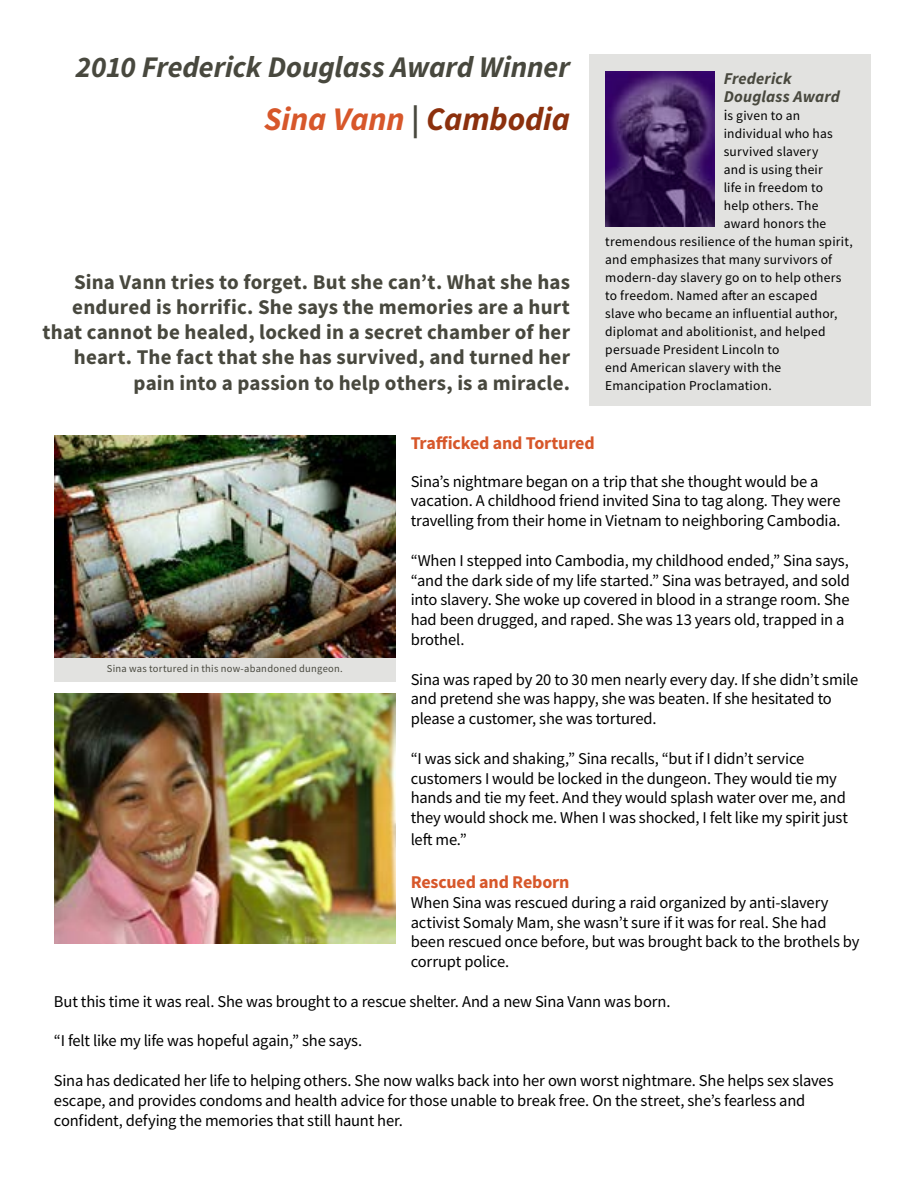
<style>
.page{position:relative;width:918px;height:1188px;background:#fff}
.page>*{position:absolute;margin:0;border:0;box-sizing:border-box;transform-origin:0 0}
.t1{font:italic 700 33px "Source Sans Pro";letter-spacing:-.005em;color:#d7572a}
.t2{font:italic 700 30px "Source Sans Pro";letter-spacing:-.005em;color:#48483e}
.t3{font:700 21px/25.2px "Source Sans Pro";letter-spacing:.01em;color:#48483e;text-align:right}
.t4{font:700 18px "Source Sans Pro";letter-spacing:-.01em;color:#d7572a}
.t5{font:16.5px/19.8px "Source Sans Pro";letter-spacing:-.01em;color:#000}
.t6{font:italic 700 16.5px/18px "Source Sans Pro";letter-spacing:.01em;color:#48483e}
.t7{font:13.5px "Source Sans Pro";letter-spacing:.015em;color:#000}
.t8{font:10.5px "Source Sans Pro";letter-spacing:.025em;color:#48483e}
.s1{color:#48483e}
.s2{color:#8c300d}
.s3{font-size:15px}
</style>
<div class="page">
<div style="left:589px;top:55px;width:282px;height:351px;background:#e2e2e0"></div>
<div style="left:54px;top:657px;width:342px;height:24px;background:#e2e2e0"></div>
<img style="left:605px;top:71px;width:110px;height:155px">
<img style="left:54px;top:435px;width:342px;height:222px">
<img style="left:54px;top:693px;width:342px;height:250px">
<h2 class="t2" style="left:76px;top:46px;width:496px">2010 Frederick Douglass Award Winner</h2>
<h1 class="t1" style="left:264px;top:97px;width:307px">Sina Vann <span class="s1">|</span> <span class="s2">Cambodia</span></h1>
<p class="t3" style="left:43px;top:269px;width:529px">Sina Vann tries to forget. But she can’t. What she has endured is horrific. She says the memories are a hurt that cannot be healed, locked in a secret chamber of her heart. The fact that she has survived, and turned her pain into a passion to help others, is a miracle.</p>
<p class="t6" style="left:724px;top:69px;width:118px">Frederick<br>Douglass Award</p>
<p class="t7" style="left:724px;top:107px;width:78px"><span class="s3">i</span>s given to an</p>
<p class="t7" style="left:724px;top:125px;width:111px">individual who has</p>
<p class="t7" style="left:724px;top:143px;width:96px">survived slavery</p>
<p class="t7" style="left:724px;top:161px;width:101px">and is using their</p>
<p class="t7" style="left:724px;top:179px;width:101px">life in freedom to</p>
<p class="t7" style="left:724px;top:197px;width:96px">help others. The</p>
<p class="t7" style="left:724px;top:215px;width:104px">award honors the</p>
<p class="t7" style="left:605px;top:233px;width:249px">tremendous resilience of the human spirit,</p>
<p class="t7" style="left:605px;top:251px;width:228px">and emphasizes that many survivors of</p>
<p class="t7" style="left:605px;top:269px;width:238px">modern-day slavery go on to help others</p>
<p class="t7" style="left:605px;top:287px;width:214px">to freedom. Named after an escaped</p>
<p class="t7" style="left:605px;top:305px;width:234px">slave who became an influential author,</p>
<p class="t7" style="left:605px;top:323px;width:222px">diplomat and abolitionist, and helped</p>
<p class="t7" style="left:605px;top:340px;width:176px">persuade President Lincoln to</p>
<p class="t7" style="left:605px;top:358px;width:178px">end American slavery with the</p>
<p class="t7" style="left:605px;top:376px;width:168px">Emancipation Proclamation.</p>
<p class="t4" style="left:411px;top:431px;width:186px">Trafficked and Tortured</p>
<p class="t5" style="left:411px;top:471px;width:431px">Sina’s nightmare began on a trip that she thought would be a vacation. A childhood friend invited Sina to tag along. They were travelling from their home in Vietnam to neighboring Cambodia.</p>
<p class="t5" style="left:411px;top:550px;width:441px">“When I stepped into Cambodia, my childhood ended,” Sina says, “and the dark side of my life started.” Sina was betrayed, and sold into slavery. She woke up covered in blood in a strange room. She had been drugged, and raped. She was 13 years old, trapped in a brothel.</p>
<p class="t5" style="left:411px;top:669px;width:449px">Sina was raped by 20 to 30 men nearly every day. If she didn’t smile and pretend she was happy, she was beaten. If she hesitated to please a customer, she was tortured.</p>
<p class="t5" style="left:411px;top:748px;width:439px">“I was sick and shaking,” Sina recalls, “but if I didn’t service customers I would be locked in the dungeon. They would tie my hands and tie my feet. And they would splash water over me, and they would shock me. When I was shocked, I felt like my spirit just</p>
<p class="t5" style="left:411px;top:829px;width:58px">left me.”</p>
<p class="t4" style="left:411px;top:870px;width:160px">Rescued and Reborn</p>
<p class="t5" style="left:411px;top:892px;width:450px">When Sina was rescued during a raid organized by anti-slavery activist Somaly Mam, she wasn’t sure if it was for real. She had been rescued once before, but was brought back to the brothels by corrupt police.</p>
<p class="t5" style="left:54px;top:991px;width:618px">But this time it was real. She was brought to a rescue shelter. And a new Sina Vann was born.</p>
<p class="t5" style="left:54px;top:1031px;width:310px">“I felt like my life was hopeful again,” she says.</p>
<p class="t5" style="left:54px;top:1071px;width:781px">Sina has dedicated her life to helping others. She now walks back into her own worst nightmare. She helps sex slaves escape, and provides condoms and health advice for those unable to break free. On the street, she’s fearless and confident, defying the memories that still haunt her.</p>
<p class="t8" style="left:107px;top:661px;width:238px">Sina was tortured in this now-abandoned dungeon.</p>
</div>
